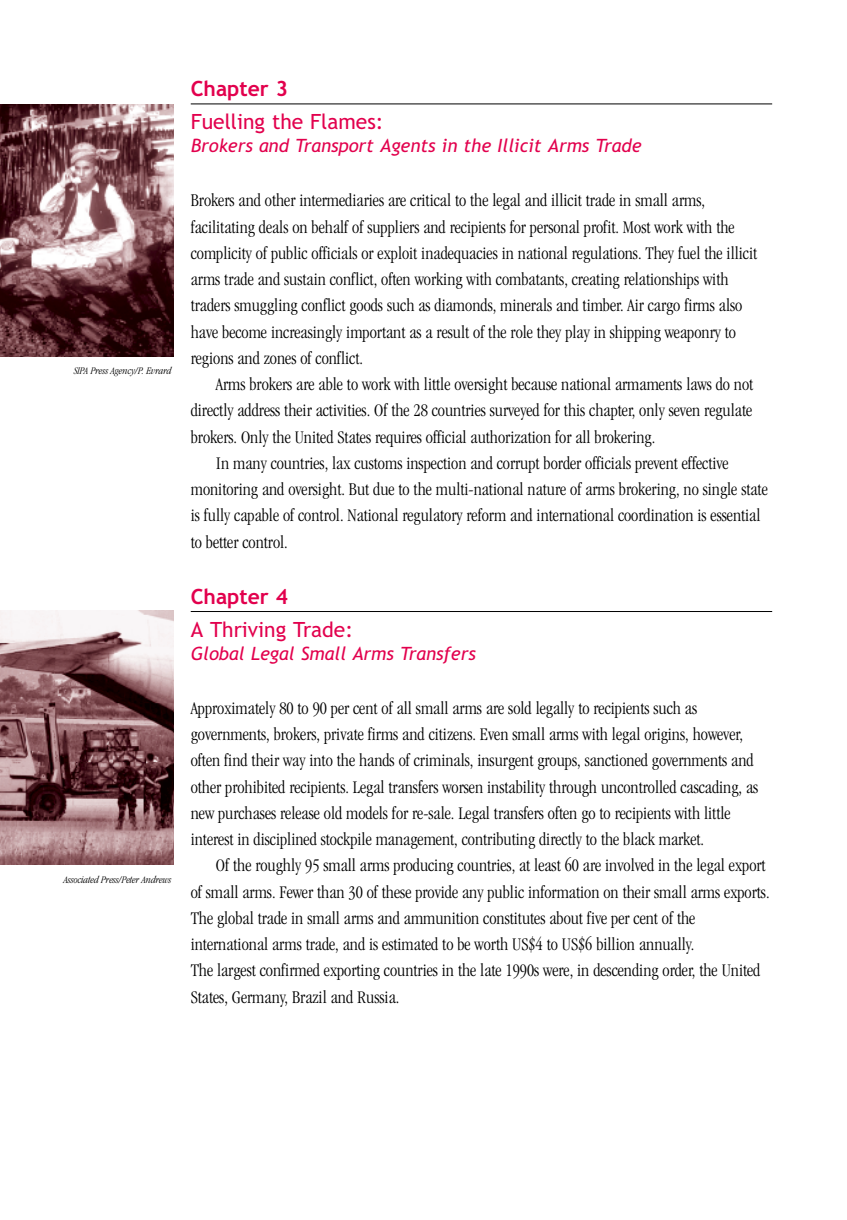
<style>
.page{position:relative;width:847px;height:1220px;background:#fff}
.page>*{position:absolute;margin:0;border:0;box-sizing:border-box;transform-origin:0 0}
.t1{font:21px "Trebuchet MS";color:#e2004d}
.t2{font:700 21px "Trebuchet MS";color:#e2004d}
.t3{font:300 condensed 18.38px/26.2px "Garamond";color:#000}
.t4{font:italic 18.38px "Trebuchet MS";color:#e2004d}
.t5{font:italic 300 condensed 10.5px "Garamond";color:#000}
</style>
<div class="page">
<img style="left:0;top:611px;width:173px;height:253px">
<hr style="left:191px;top:103px;width:581px;height:1px;background:#000">
<hr style="left:191px;top:611px;width:581px;height:1px;background:#000">
<img style="left:0;top:104px;width:173px;height:252px">
<p class="t5" style="left:74px;top:367px;width:99px">SIPA Press Agency/P. Evrard</p>
<p class="t5" style="left:64px;top:876px;width:109px">Associated Press/Peter Andrews</p>
<p class="t2" style="left:191px;top:82px;width:99px">Chapter 3</p>
<p class="t1" style="left:191px;top:114px;width:194px">Fuelling the Flames:</p>
<p class="t4" style="left:191px;top:139px;width:452px">Brokers and Transport Agents in the Illicit Arms Trade</p>
<p class="t3" style="left:191px;top:189px;width:568px">Brokers and other intermediaries are critical to the legal and illicit trade in small arms, facilitating deals on behalf of suppliers and recipients for personal profit. Most work with the complicity of public officials or exploit inadequacies in national regulations. They fuel the illicit arms trade and sustain conflict, often working with combatants, creating relationships with traders smuggling conflict goods such as diamonds, minerals and timber. Air cargo firms also have become increasingly important as a result of the role they play in shipping weaponry to regions and zones of conflict.</p>
<p class="t3" style="left:191px;top:372px;width:564px;text-align:justify;text-indent:25px">Arms brokers are able to work with little oversight because national armaments laws do not directly address their activities. Of the 28 countries surveyed for this chapter, only seven regulate brokers. Only the United States requires official authorization for all brokering.</p>
<p class="t3" style="left:191px;top:451px;width:579px;text-indent:25px">In many countries, lax customs inspection and corrupt border officials prevent effective monitoring and oversight. But due to the multi-national nature of arms brokering, no single state is fully capable of control. National regulatory reform and international coordination is essential to better control.</p>
<p class="t2" style="left:191px;top:589px;width:99px">Chapter 4</p>
<p class="t1" style="left:191px;top:622px;width:164px">A Thriving Trade:</p>
<p class="t4" style="left:191px;top:646px;width:287px">Global Legal Small Arms Transfers</p>
<p class="t3" style="left:191px;top:696px;width:569px">Approximately 80 to 90 per cent of all small arms are sold legally to recipients such as governments, brokers, private firms and citizens. Even small arms with legal origins, however, often find their way into the hands of criminals, insurgent groups, sanctioned governments and other prohibited recipients. Legal transfers worsen instability through uncontrolled cascading, as new purchases release old models for re-sale. Legal transfers often go to recipients with little interest in disciplined stockpile management, contributing directly to the black market.</p>
<p class="t3" style="left:191px;top:854px;width:580px;text-indent:25px">Of the roughly 95 small arms producing countries, at least 60 are involved in the legal export of small arms. Fewer than 30 of these provide any public information on their small arms exports.<br>The global trade in small arms and ammunition constitutes about five per cent of the international arms trade, and is estimated to be worth US$4 to US$6 billion annually.<br>The largest confirmed exporting countries in the late 1990s were, in descending order, the United States, Germany, Brazil and Russia.</p>
</div>
